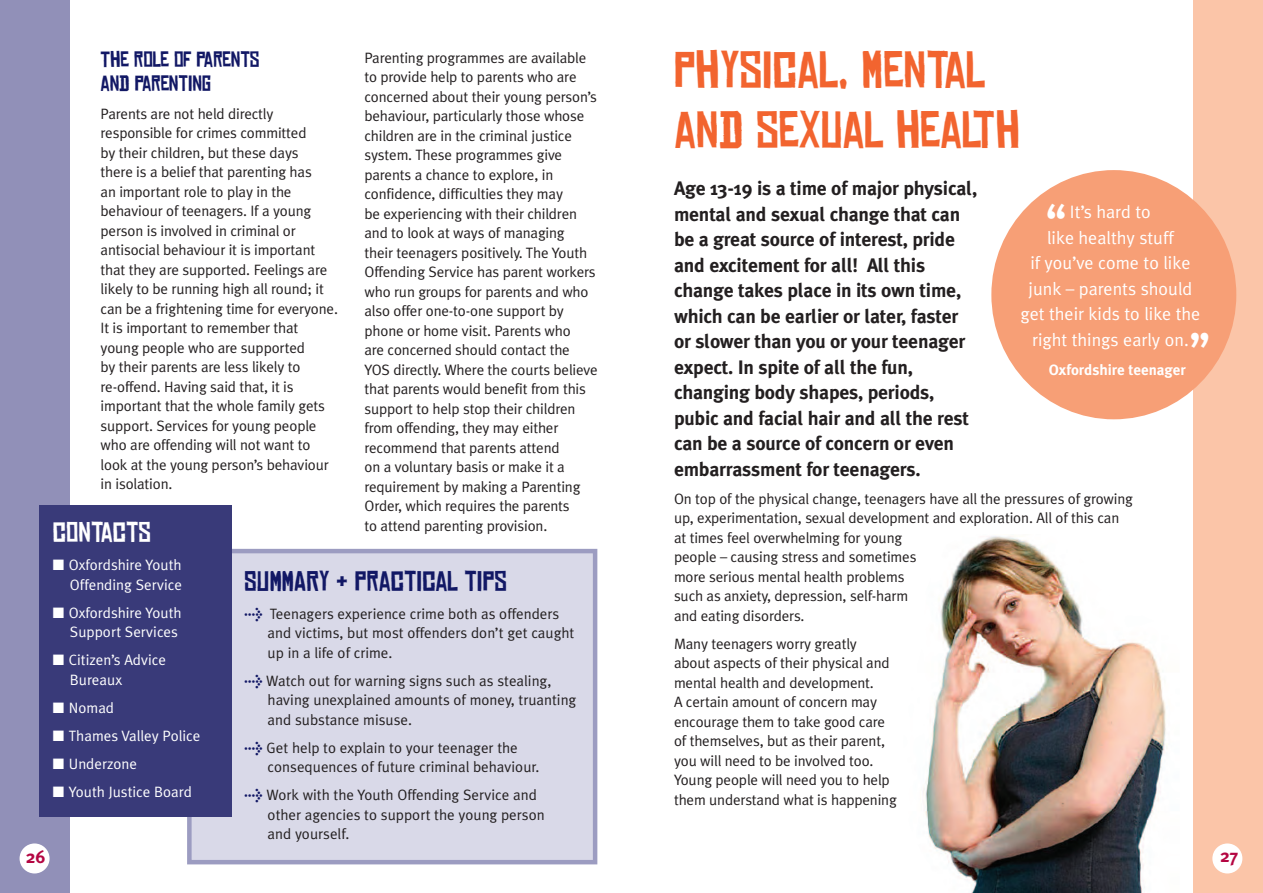
<style>
.page{position:relative;width:1263px;height:893px;background:#fff}
.page>*{position:absolute;margin:0;border:0;box-sizing:border-box;transform-origin:0 0}
.t1{font:49.5px/59.4px "Chinese Rocks Free";color:#f2642f}
.t2{font:700 48px "Plan";color:#fff}
.t3{font:27px "Chinese Rocks Free";color:#121865}
.t4{font:27px "Chinese Rocks Free";color:#fff}
.t5{font:21px/24px "Chinese Rocks Free";letter-spacing:-.01em;color:#121865}
.t6{font:700 19.5px/25.5px "Meta Plus";letter-spacing:-.01em;color:#231f20}
.t7{font:18px/25.5px "Meta Plus Normal";color:#fff;text-align:center}
.t8{font:700 18px "Meta Plus";color:#b40642}
.t9{font:15px/19.5px "Meta Plus Normal";letter-spacing:-.01em;color:#231f20}
.t10{font:15px/19.5px "Meta Plus Normal";color:#fff;text-align:right}
.t11{font:700 15px "Meta Plus";color:#fff}
.s1{font-family:"Meta Plus";font-weight:700;color:#121865}
</style>
<div class="page">
<div style="left:0;top:0;width:70px;height:893px;background:#9190b8"></div>
<div style="left:20px;top:843px;width:30px;height:30px;background:#fff;border-radius:50%"></div>
<div style="left:1193px;top:0;width:70px;height:893px;background:#fbc5a8"></div>
<div style="left:1212px;top:843px;width:30px;height:30px;background:#fff;border-radius:50%"></div>
<div style="left:189px;top:551px;width:406px;height:311px;background:#d9d9e8"></div>
<div style="left:187px;top:549px;width:410px;height:315px;border:4px solid #9c9cc1"></div>
<div style="left:40px;top:505px;width:192px;height:311px;background:#393a79"></div>
<div style="left:991px;top:170px;width:245px;height:249px;background:#f79f76;border-radius:50%"></div>
<img style="left:923px;top:536px;width:243px;height:357px">
<h3 class="t5" style="left:101px;top:48px;width:160px">THE ROLE OF PARENTS<br>AND PARENTING</h3>
<p class="t9" style="left:101px;top:104px;width:239px">Parents are not held directly responsible for crimes committed<br>by their children, but these days<br>there is a belief that parenting has<br>an important role to play in the behaviour of teenagers. If a young person is involved in criminal or antisocial behaviour it is important that they are supported. Feelings are likely to be running high all round; it can be a frightening time for everyone.<br>It is important to remember that young people who are supported<br>by their parents are less likely to re-offend. Having said that, it is important that the whole family gets support. Services for young people who are offending will not want to look at the young person’s behaviour in isolation.</p>
<p class="t9" style="left:364px;top:48px;width:235px">Parenting programmes are available to provide help to parents who are concerned about their young person’s behaviour, particularly those whose children are in the criminal justice system. These programmes give parents a chance to explore, in confidence, difficulties they may<br>be experiencing with their children and to look at ways of managing<br>their teenagers positively. The Youth Offending Service has parent workers who run groups for parents and who also offer one-to-one support by phone or home visit. Parents who<br>are concerned should contact the YOS directly. Where the courts believe that parents would benefit from this support to help stop their children from offending, they may either recommend that parents attend<br>on a voluntary basis or make it a requirement by making a Parenting Order, which requires the parents<br>to attend parenting provision.</p>
<h3 class="t4" style="left:53px;top:517px;width:99px">CONTACTS</h3>
<p class="t10" style="left:53px;top:555px;width:131px">■ Oxfordshire Youth<br>Offending Service</p>
<p class="t10" style="left:53px;top:603px;width:130px">■ Oxfordshire Youth<br>Support Services</p>
<p class="t10" style="left:70px;top:650px;width:98px;text-align:left;text-indent:-17px">■ Citizen’s Advice<br>Bureaux</p>
<p class="t10" style="left:53px;top:698px;width:63px">■ Nomad</p>
<p class="t10" style="left:53px;top:726px;width:149px">■ Thames Valley Police</p>
<p class="t10" style="left:53px;top:754px;width:86px">■ Underzone</p>
<p class="t10" style="left:53px;top:782px;width:140px">■ Youth Justice Board</p>
<h3 class="t3" style="left:244px;top:565px;width:264px">SUMMARY &amp; PRACTICAL TIPS</h3>
<p class="t9" style="left:268px;top:604px;width:308px;text-indent:-23px"><span class="s1">&gt;</span> Teenagers experience crime both as offenders and victims, but most offenders don’t get caught up in a life of crime.</p>
<p class="t9" style="left:268px;top:671px;width:310px;text-indent:-23px"><span class="s1">&gt;</span> Watch out for warning signs such as stealing, having unexplained amounts of money, truanting and substance misuse.</p>
<p class="t9" style="left:268px;top:738px;width:273px;text-indent:-23px"><span class="s1">&gt;</span> Get help to explain to your teenager the consequences of future criminal behaviour.</p>
<p class="t9" style="left:268px;top:785px;width:279px;text-indent:-23px"><span class="s1">&gt;</span> Work with the Youth Offending Service and other agencies to support the young person and yourself.</p>
<h1 class="t1" style="left:674px;top:41px;width:347px">PHYSICAL, MENTAL<br>AND SEXUAL HEALTH</h1>
<p class="t6" style="left:674px;top:176px;width:305px">Age 13-19 is a time of major physical, mental and sexual change that can be a great source of interest, pride and excitement for all! All this change takes place in its own time, which can be earlier or later, faster or slower than you or your teenager expect. In spite of all the fun, changing body shapes, periods, pubic and facial hair and all the rest can be a source of concern or even embarrassment for teenagers.</p>
<p class="t9" style="left:674px;top:489px;width:460px">On top of the physical change, teenagers have all the pressures of growing up, experimentation, sexual development and exploration. All of this can at times feel overwhelming for young<br>people – causing stress and sometimes<br>more serious mental health problems<br>such as anxiety, depression, self-harm<br>and eating disorders.</p>
<p class="t9" style="left:674px;top:634px;width:224px">Many teenagers worry greatly about aspects of their physical and mental health and development.<br>A certain amount of concern may encourage them to take good care of themselves, but as their parent, you will need to be involved too.<br>Young people will need you to help them understand what is happening</p>
<h2 class="t2" style="left:1045px;top:204px;width:23px">“</h2>
<p class="t7" style="left:1020px;top:199px;width:182px">It’s hard to<br>like healthy stuff<br>if you’ve come to like junk – parents should get their kids to like the right things early on.</p>
<p class="t11" style="left:1049px;top:361px;width:138px">Oxfordshire teenager</p>
<h2 class="t2" style="left:1189px;top:333px;width:23px">”</h2>
<p class="t8" style="left:26px;top:847px;width:21px">26</p>
<p class="t8" style="left:1220px;top:845px;width:19px">27</p>
</div>
